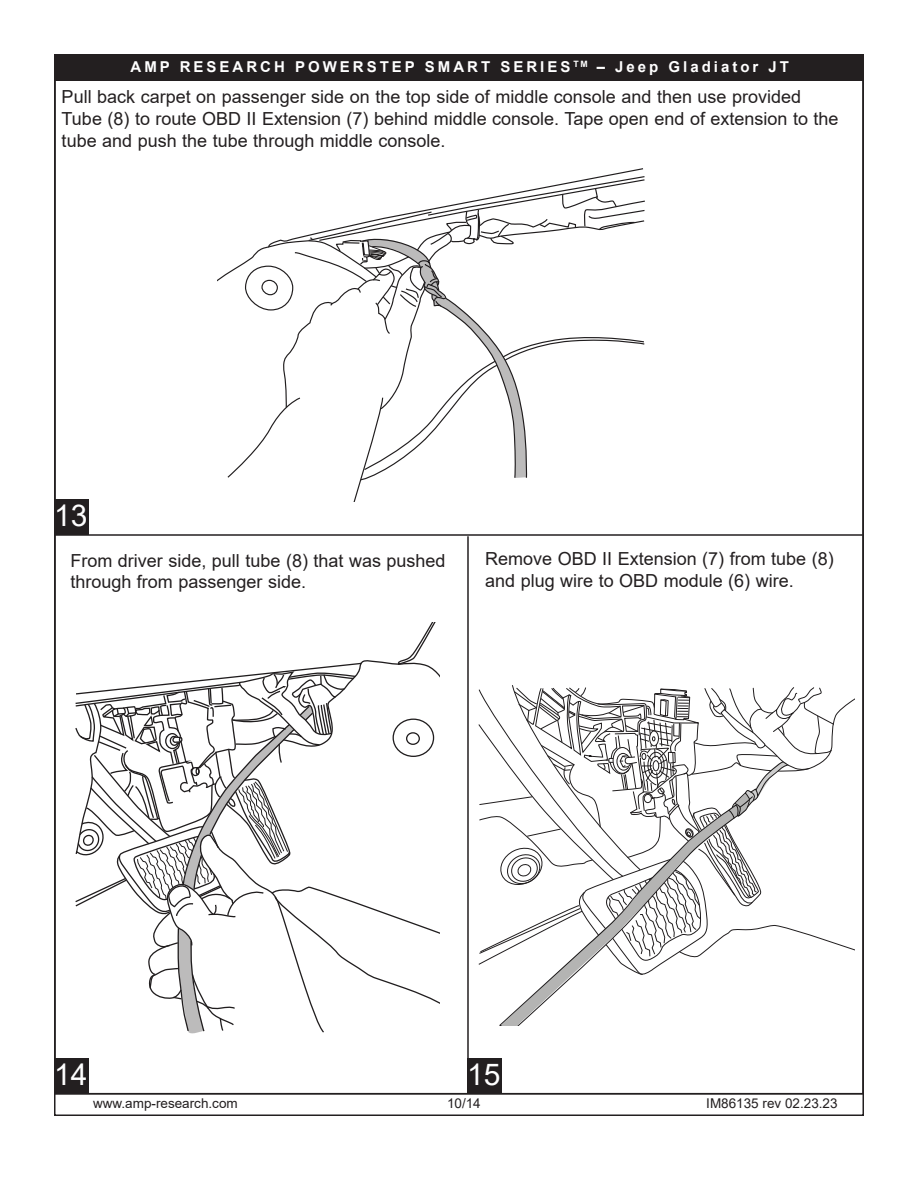
<style>
.page{position:relative;width:918px;height:1188px;background:#fff}
.page>*{position:absolute;margin:0;border:0;box-sizing:border-box;transform-origin:0 0}
.t1{font:30px "Arial";color:#fff}
.t2{font:18px/21.8px "Arial";color:#231f20}
.t3{font:700 15px "Arial";letter-spacing:.2em;color:#fff}
.t4{font:13.5px "Arial";color:#231f20}
</style>
<div class="page">
<div style="left:54px;top:55px;width:809px;height:26px;background:#231f20"></div>
<svg style="left:75px;top:623px;width:365px;height:411px"></svg>
<svg style="left:217px;top:168px;width:428px;height:334px"></svg>
<svg style="left:478px;top:685px;width:377px;height:280px"></svg>
<svg style="left:500px;top:794px;width:249px;height:232px"></svg>
<hr style="left:467px;top:536px;width:2px;height:558px;background:#231f20">
<hr style="left:54px;top:534px;width:809px;height:2px;background:#231f20">
<div style="left:54px;top:1058px;width:35px;height:36px;background:#231f20"></div>
<div style="left:54px;top:499px;width:35px;height:36px;background:#231f20"></div>
<div style="left:467px;top:1058px;width:35px;height:36px;background:#231f20"></div>
<p class="t3" style="left:131px;top:56px;width:660px">AMP RESEARCH POWERSTEP SMART SERIES <sup>TM</sup> – Jeep Gladiator JT</p>
<p class="t2" style="left:62px;top:86px;width:778px">Pull back carpet on passenger side on the top side of middle console and then use provided<br>Tube (8) to route OBD II Extension (7) behind middle console. Tape open end of extension to the tube and push the tube through middle console.</p>
<h1 class="t1" style="left:54px;top:495px;width:35px">13</h1>
<p class="t2" style="left:70px;top:549px;width:377px">From driver side, pull tube (8) that was pushed through from passenger side.</p>
<p class="t2" style="left:485px;top:548px;width:350px">Remove OBD II Extension (7) from tube (8) and plug wire to OBD module (6) wire.</p>
<h1 class="t1" style="left:54px;top:1054px;width:35px">1 41</h1>
<h1 class="t1" style="left:467px;top:1054px;width:35px">15</h1>
<p class="t4" style="left:93px;top:1094px;width:146px">www.amp-research.com</p>
<p class="t4" style="left:447px;top:1094px;width:35px">10/14</p>
<p class="t4" style="left:706px;top:1094px;width:133px">IM86135 rev 02.23.23</p>
</div>
